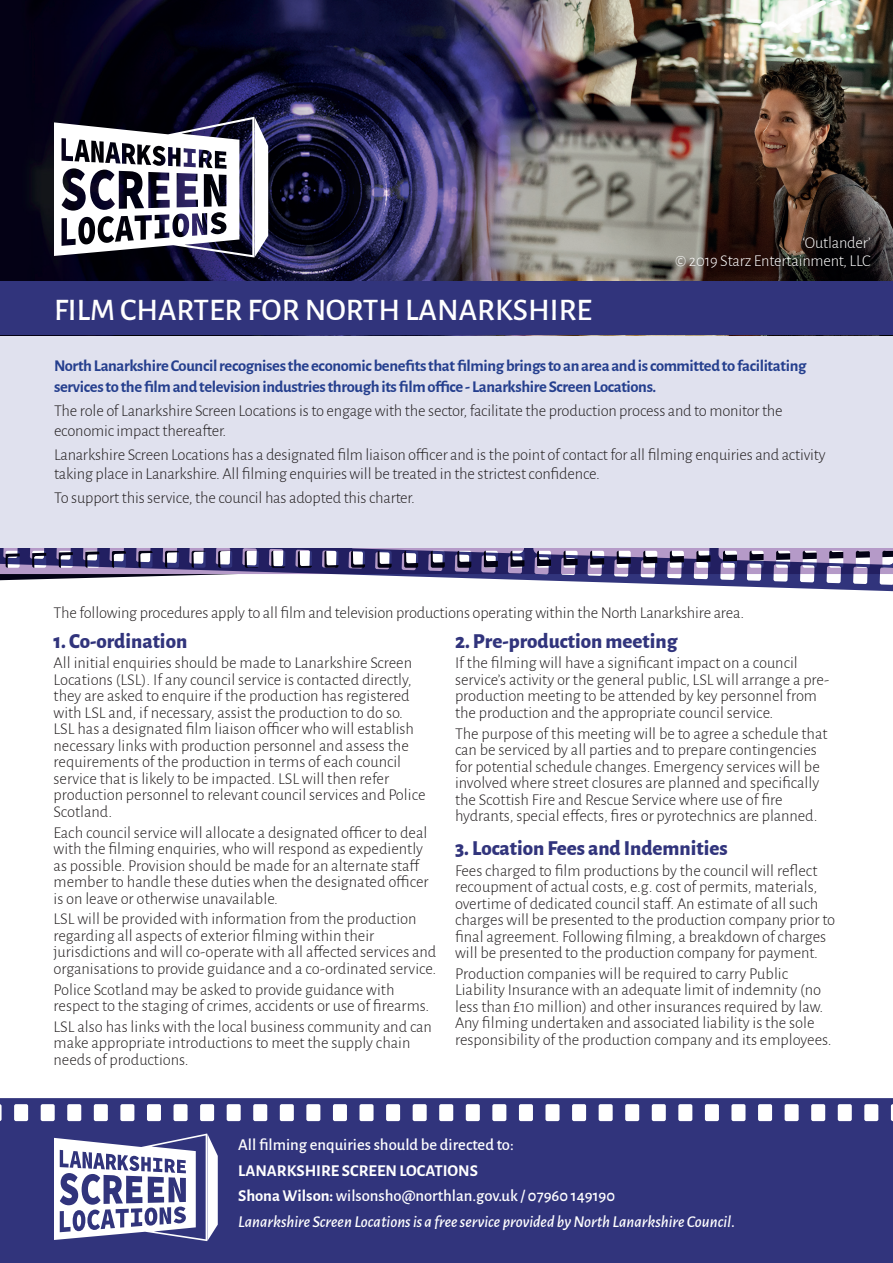
<style>
.page{position:relative;width:893px;height:1263px;background:#fff}
.page>*{position:absolute;margin:0;border:0;box-sizing:border-box;transform-origin:0 0}
.t1{font:500 31.5px "Alegreya Sans";color:#fff}
.t2{font:800 21px "Alegreya Sans";color:#31347c}
.t3{font:italic 500 16.65px/25.5px "Alegreya Sans";color:#fff}
.t4{font:500 16.65px "Alegreya Sans";color:#fff}
.t5{font:300 16.5px/16.5px "Alegreya Sans";color:#231f20}
.t6{font:700 16.5px/21px "Alegreya Sans";letter-spacing:-.02em;color:#253f8e}
.t7{font:300 16.5px/17.5px "Alegreya Sans";letter-spacing:-.01em;color:#fff;text-align:right}
.s1{font-weight:700;font-style:normal}
.s2{font-style:normal}
</style>
<div class="page">
<svg style="left:0;top:548px;width:893px;height:43px"></svg>
<div style="left:0;top:334px;width:893px;height:214px;background:#e0e1ee"></div>
<img style="left:0;top:0;width:893px;height:336px">
<svg style="left:54px;top:117px;width:214px;height:140px"></svg>
<div style="left:0;top:281px;width:893px;height:54px;background:#31347c"></div>
<svg style="left:0;top:1098px;width:893px;height:26px;fill:#31347c"></svg>
<div style="left:0;top:1124px;width:893px;height:139px;background:#31347c"></div>
<svg style="left:54px;top:1133px;width:164px;height:108px"></svg>
<p class="t7" style="left:675px;top:233px;width:197px">‘Outlander’<br>© 2019 Starz Entertainment, LLC</p>
<h1 class="t1" style="left:54px;top:287px;width:540px">FILM CHARTER FOR NORTH LANARKSHIRE</h1>
<p class="t6" style="left:54px;top:354px;width:754px">North Lanarkshire Council recognises the economic benefits that filming brings to an area and is committed to facilitating services to the film and television industries through its film office - Lanarkshire Screen Locations.</p>
<p class="t5" style="left:54px;top:401px;width:730px;line-height:19.5px">The role of Lanarkshire Screen Locations is to engage with the sector, facilitate the production process and to monitor the economic impact thereafter.</p>
<p class="t5" style="left:54px;top:444px;width:773px;line-height:19.5px">Lanarkshire Screen Locations has a designated film liaison officer and is the point of contact for all filming enquiries and activity taking place in Lanarkshire. All filming enquiries will be treated in the strictest confidence.</p>
<p class="t5" style="left:54px;top:489px;width:362px">To support this service, the council has adopted this charter.</p>
<p class="t5" style="left:54px;top:604px;width:692px">The following procedures apply to all film and television productions operating within the North Lanarkshire area.</p>
<p class="t2" style="left:54px;top:625px;width:135px">1. Co-ordination</p>
<p class="t5" style="left:54px;top:654px;width:373px">All initial enquiries should be made to Lanarkshire Screen Locations (LSL). If any council service is contacted directly, they are asked to enquire if the production has registered with LSL and, if necessary, assist the production to do so.<br>LSL has a designated film liaison officer who will establish necessary links with production personnel and assess the requirements of the production in terms of each council service that is likely to be impacted. LSL will then refer production personnel to relevant council services and Police Scotland.</p>
<p class="t5" style="left:54px;top:823px;width:377px">Each council service will allocate a designated officer to deal with the filming enquiries, who will respond as expediently as possible. Provision should be made for an alternate staff member to handle these duties when the designated officer is on leave or otherwise unavailable.</p>
<p class="t5" style="left:54px;top:910px;width:384px">LSL will be provided with information from the production regarding all aspects of exterior filming within their jurisdictions and will co-operate with all affected services and organisations to provide guidance and a co-ordinated service.</p>
<p class="t5" style="left:54px;top:980px;width:377px">Police Scotland may be asked to provide guidance with respect to the staging of crimes, accidents or use of firearms.</p>
<p class="t5" style="left:54px;top:1018px;width:380px">LSL also has links with the local business community and can make appropriate introductions to meet the supply chain needs of productions.</p>
<p class="t2" style="left:455px;top:625px;width:224px">2. Pre-production meeting</p>
<p class="t5" style="left:455px;top:654px;width:376px">If the filming will have a significant impact on a council service’s activity or the general public, LSL will arrange a pre&shy;production meeting to be attended by key personnel from the production and the appropriate council service.</p>
<p class="t5" style="left:455px;top:724px;width:374px">The purpose of this meeting will be to agree a schedule that can be serviced by all parties and to prepare contingencies for potential schedule changes. Emergency services will be involved where street closures are planned and specifically the Scottish Fire and Rescue Service where use of fire hydrants, special effects, fires or pyrotechnics are planned.</p>
<p class="t2" style="left:455px;top:832px;width:274px">3. Location Fees and Indemnities</p>
<p class="t5" style="left:455px;top:861px;width:382px">Fees charged to film productions by the council will reflect recoupment of actual costs, e.g. cost of permits, materials, overtime of dedicated council staff. An estimate of all such charges will be presented to the production company prior to final agreement. Following filming, a breakdown of charges will be presented to the production company for payment.</p>
<p class="t5" style="left:455px;top:965px;width:378px">Production companies will be required to carry Public Liability Insurance with an adequate limit of indemnity (no less than £10 million) and other insurances required by law.<br>Any filming undertaken and associated liability is the sole responsibility of the production company and its employees.</p>
<p class="t4" style="left:238px;top:1133px;width:277px">All filming enquiries should be directed to:</p>
<p class="t3" style="left:238px;top:1156px;width:498px"><span class="s1">LANARKSHIRE SCREEN LOCATIONS<br>Shona Wilson:</span> <span class="s2">wilsonsho@northlan.gov.uk / 07960 149190<br></span>Lanarkshire Screen Locations is a free service provided by North Lanarkshire Council.</p>
</div>
